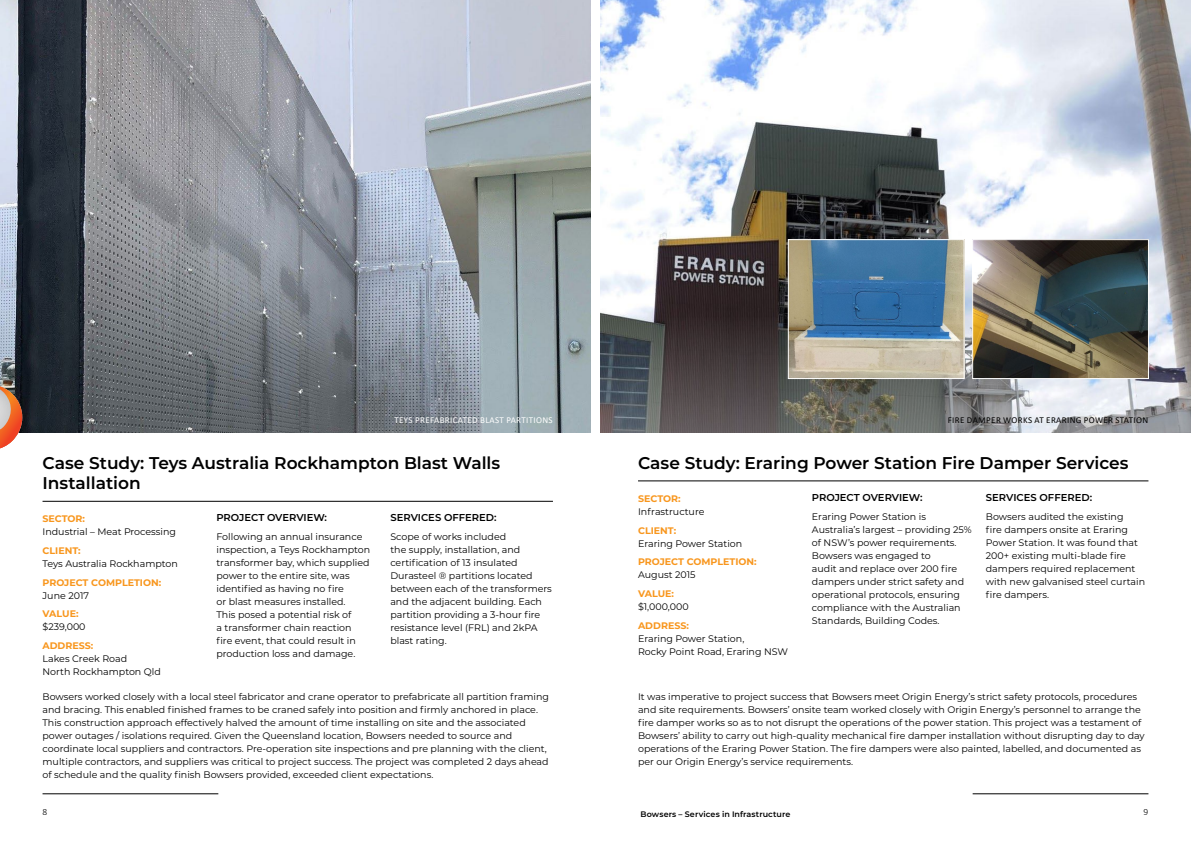
<style>
.page{position:relative;width:1191px;height:842px;background:#fff}
.page>*{position:absolute;margin:0;border:0;box-sizing:border-box;transform-origin:0 0}
.t1{font:600 17px/20.4px "Montserrat";color:#000}
.t2{font:600 10px "Montserrat";color:#000}
.t3{font:9.5px/13px "Montserrat";color:#000}
.t4{font:700 9.5px "Montserrat";color:#f8961d}
.t5{font:300 9.5px "Calibri";color:#000}
.t6{font:9px "Calibri";letter-spacing:.04em;color:#000}
.t7{font:9px "Calibri";letter-spacing:.04em;color:#fff}
.t8{font:600 8px "Montserrat";letter-spacing:.01em;color:#000}
</style>
<div class="page">
<hr style="left:43px;top:793px;width:175px;height:1px;background:#000">
<hr style="left:972px;top:793px;width:176px;height:1px;background:#000">
<img style="left:0;top:0;width:1191px;height:433px">
<svg style="left:600px;top:313px;width:591px;height:120px;background:#757576"></svg>
<svg style="left:0;top:385px;width:22px;height:64px"></svg>
<hr style="left:43px;top:501px;width:510px;height:1px;background:#000">
<hr style="left:638px;top:480px;width:510px;height:1px;background:#000">
<img style="left:974px;top:241px;width:173px;height:136px">
<div style="left:972px;top:239px;width:177px;height:140px;border:1px solid #fff"></div>
<img style="left:790px;top:241px;width:172px;height:136px">
<div style="left:788px;top:239px;width:176px;height:140px;border:1px solid #fff"></div>
<div style="left:591px;top:0;width:9px;height:493px;background:#fff"></div>
<p class="t7" style="left:394px;top:416px;width:160px">TEYS PREFABRICATED BLAST PARTITIONS</p>
<p class="t6" style="left:947px;top:416px;width:202px">FIRE DAMPER WORKS AT ERARING POWER STATION</p>
<h1 class="t1" style="left:43px;top:452px;width:459px">Case Study: Teys Australia Rockhampton Blast Walls<br>Installation</h1>
<p class="t4" style="left:43px;top:512px;width:44px">SECTOR:</p>
<p class="t3" style="left:43px;top:525px;width:135px">Industrial – Meat Processing</p>
<p class="t4" style="left:43px;top:544px;width:40px">CLIENT:</p>
<p class="t3" style="left:43px;top:557px;width:137px">Teys Australia Rockhampton</p>
<p class="t4" style="left:43px;top:575px;width:120px">PROJECT COMPLETION:</p>
<p class="t3" style="left:43px;top:588px;width:48px">June 2017</p>
<p class="t4" style="left:43px;top:607px;width:37px">VALUE:</p>
<p class="t3" style="left:43px;top:620px;width:45px">$239,000</p>
<p class="t4" style="left:43px;top:639px;width:52px">ADDRESS:</p>
<p class="t3" style="left:43px;top:652px;width:120px">Lakes Creek Road<br>North Rockhampton Qld</p>
<p class="t2" style="left:216px;top:511px;width:112px">PROJECT OVERVIEW:</p>
<p class="t3" style="left:216px;top:530px;width:155px">Following an annual insurance inspection, a Teys Rockhampton transformer bay, which supplied power to the entire site, was identified as having no fire<br>or blast measures installed.<br>This posed a potential risk of<br>a transformer chain reaction<br>fire event, that could result in production loss and damage.</p>
<p class="t2" style="left:390px;top:511px;width:108px">SERVICES OFFERED:</p>
<p class="t3" style="left:390px;top:530px;width:163px">Scope of works included<br>the supply, installation, and certification of 13 insulated<br>Durasteel ® partitions located between each of the transformers and the adjacent building. Each partition providing a 3-hour fire resistance level (FRL) and 2kPA blast rating.</p>
<h1 class="t1" style="left:638px;top:452px;width:492px">Case Study: Eraring Power Station Fire Damper Services</h1>
<p class="t4" style="left:638px;top:492px;width:44px">SECTOR:</p>
<p class="t3" style="left:638px;top:505px;width:68px">Infrastructure</p>
<p class="t4" style="left:638px;top:523px;width:40px">CLIENT:</p>
<p class="t3" style="left:638px;top:536px;width:106px">Eraring Power Station</p>
<p class="t4" style="left:638px;top:555px;width:120px">PROJECT COMPLETION:</p>
<p class="t3" style="left:638px;top:568px;width:59px">August 2015</p>
<p class="t4" style="left:638px;top:587px;width:37px">VALUE:</p>
<p class="t3" style="left:638px;top:600px;width:52px">$1,000,000</p>
<p class="t4" style="left:638px;top:618px;width:52px">ADDRESS:</p>
<p class="t3" style="left:638px;top:631px;width:152px">Eraring Power Station,<br>Rocky Point Road, Eraring NSW</p>
<p class="t2" style="left:812px;top:490px;width:112px">PROJECT OVERVIEW:</p>
<p class="t3" style="left:812px;top:509px;width:161px">Eraring Power Station is<br>Australia’s largest – providing 25% of NSW’s power requirements.<br>Bowsers was engaged to<br>audit and replace over 200 fire dampers under strict safety and operational protocols, ensuring compliance with the Australian<br>Standards, Building Codes.</p>
<p class="t2" style="left:986px;top:490px;width:108px">SERVICES OFFERED:</p>
<p class="t3" style="left:986px;top:509px;width:161px">Bowsers audited the existing<br>fire dampers onsite at Eraring<br>Power Station. It was found that<br>200+ existing multi-blade fire dampers required replacement with new galvanised steel curtain fire dampers.</p>
<p class="t3" style="left:43px;top:690px;width:508px">Bowsers worked closely with a local steel fabricator and crane operator to prefabricate all partition framing and bracing. This enabled finished frames to be craned safely into position and firmly anchored in place.<br>This construction approach effectively halved the amount of time installing on site and the associated power outages / isolations required. Given the Queensland location, Bowsers needed to source and coordinate local suppliers and contractors. Pre-operation site inspections and pre planning with the client, multiple contractors, and suppliers was critical to project success. The project was completed 2 days ahead of schedule and the quality finish Bowsers provided, exceeded client expectations.</p>
<p class="t3" style="left:638px;top:690px;width:508px">It was imperative to project success that Bowsers meet Origin Energy’s strict safety protocols, procedures and site requirements. Bowsers’ onsite team worked closely with Origin Energy’s personnel to arrange the fire damper works so as to not disrupt the operations of the power station. This project was a testament of Bowsers’ ability to carry out high-quality mechanical fire damper installation without disrupting day to day operations of the Eraring Power Station. The fire dampers were also painted, labelled, and documented as per our Origin Energy’s service requirements.</p>
<p class="t5" style="left:43px;top:808px;width:6px">8</p>
<p class="t8" style="left:640px;top:808px;width:151px">Bowsers – Services in Infrastructure</p>
<p class="t5" style="left:1143px;top:808px;width:6px">9</p>
</div>
